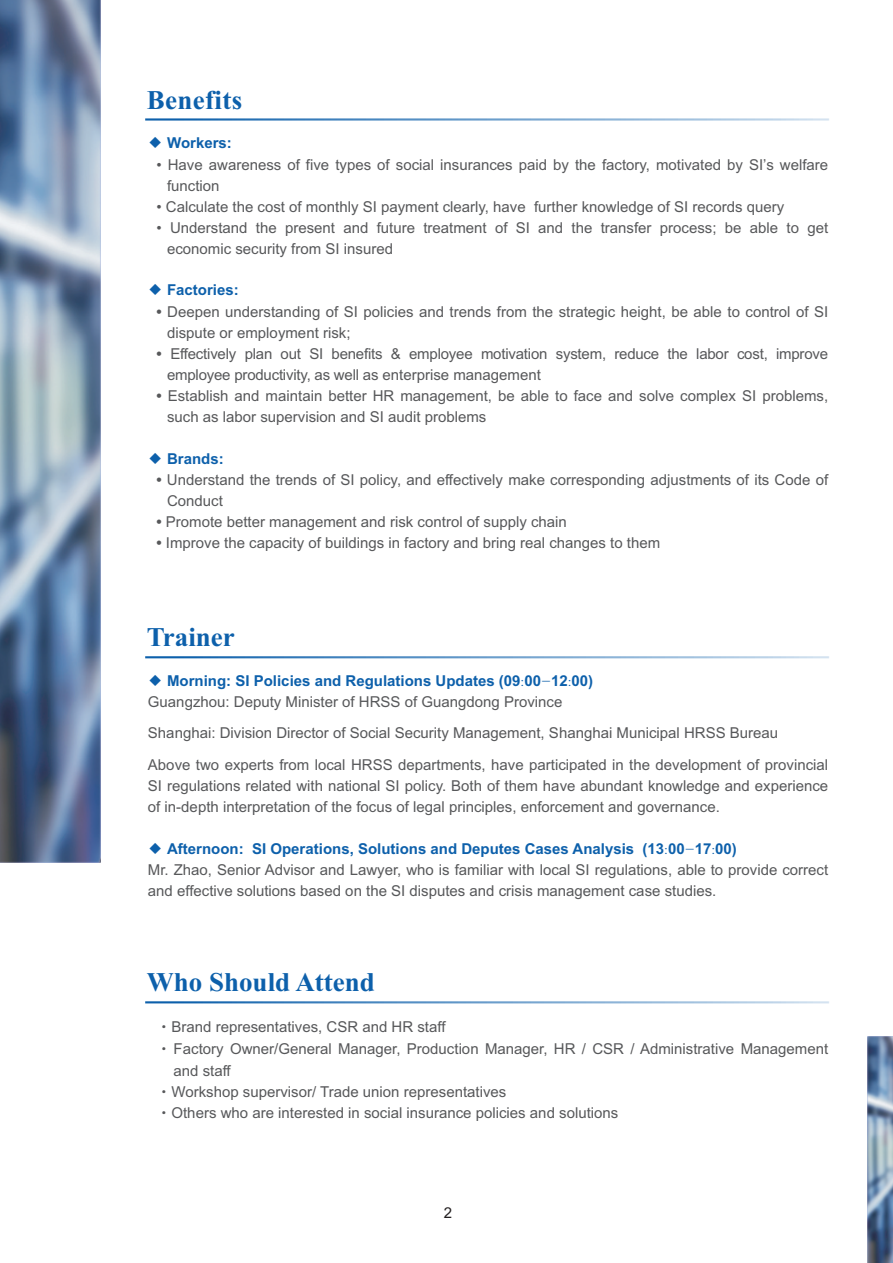
<style>
.page{position:relative;width:893px;height:1263px;background:#fff}
.page>*{position:absolute;margin:0;border:0;box-sizing:border-box;transform-origin:0 0}
.t1{font:700 27px "Times New Roman";color:#0d60ab}
.t2{font:15px/21px "Arial";color:#57585a}
.t3{font:700 15px "Arial";color:#0d60ab}
.t4{font:15px "Arial";color:#231f20}
.s1{font-family:"FZXH1 K GBK1 0";font-weight:400}
.s2{font-weight:700}
.s3{font-family:"FZBSK GBK1 0";font-weight:400}
.s4{font-family:"FZXH1 K GBK1 0"}
</style>
<div class="page">
<img style="left:0;top:0;width:101px;height:863px">
<hr style="left:145px;top:118px;width:684px;height:3px;background:#0d60ab">
<hr style="left:145px;top:656px;width:684px;height:2px;background:#0d60ab">
<hr style="left:145px;top:1001px;width:684px;height:2px;background:#0d60ab">
<img style="left:868px;top:1036px;width:25px;height:227px">
<h1 class="t1" style="left:147px;top:90px;width:97px">Benefits</h1>
<p class="t3" style="left:148px;top:137px;width:85px"><span class="s1">◆</span> Workers:</p>
<p class="t2" style="left:167px;top:155px;width:663px;text-indent:-11px">• Have awareness of five types of social insurances paid by the factory, motivated by SI’s welfare function</p>
<p class="t2" style="left:156px;top:197px;width:371px">• Calculate the cost of monthly SI payment clearly, have</p>
<p class="t2" style="left:534px;top:197px;width:252px">further knowledge of SI records query</p>
<p class="t2" style="left:167px;top:218px;width:663px;text-indent:-11px">• Understand the present and future treatment of SI and the transfer process; be able to get economic security from SI insured</p>
<p class="t3" style="left:148px;top:284px;width:92px"><span class="s1">◆</span> Factories:</p>
<p class="t2" style="left:167px;top:303px;width:663px;text-indent:-11px"><span class="s2">•</span> Deepen understanding of SI policies and trends from the strategic height, be able to control of SI dispute or employment risk;</p>
<p class="t2" style="left:167px;top:344px;width:663px;text-indent:-11px"><span class="s2">•</span> Effectively plan out SI benefits &amp; employee motivation system, reduce the labor cost, improve employee productivity, as well as enterprise management</p>
<p class="t2" style="left:167px;top:386px;width:663px;text-indent:-11px"><span class="s2">•</span> Establish and maintain better HR management, be able to face and solve complex SI problems, such as labor supervision and SI audit problems</p>
<p class="t3" style="left:148px;top:453px;width:77px"><span class="s1">◆</span> Brands:</p>
<p class="t2" style="left:167px;top:471px;width:663px;text-indent:-11px"><span class="s2">•</span> Understand the trends of SI policy, and effectively make corresponding adjustments of its Code of<br>Conduct</p>
<p class="t2" style="left:156px;top:513px;width:412px"><span class="s2">•</span> Promote better management and risk control of supply chain</p>
<p class="t2" style="left:156px;top:534px;width:505px"><span class="s2">•</span> Improve the capacity of buildings in factory and bring real changes to them</p>
<h1 class="t1" style="left:147px;top:628px;width:89px">Trainer</h1>
<p class="t3" style="left:148px;top:675px;width:447px"><span class="s3">◆</span> Morning: SI Policies and Regulations Updates (09<span class="s3">:</span>00<span class="s3">-</span>12<span class="s3">:</span>00)</p>
<p class="t2" style="left:148px;top:687px;width:682px;line-height:31.3px">Guangzhou: Deputy Minister of HRSS of Guangdong Province<br>Shanghai: Division Director of Social Security Management, Shanghai Municipal HRSS Bureau<br>Above two experts from local HRSS departments, have participated in the development of provincial</p>
<p class="t2" style="left:148px;top:776px;width:682px">SI regulations related with national SI policy. Both of them have abundant knowledge and experience of in-depth interpretation of the focus of legal principles, enforcement and governance.</p>
<p class="t3" style="left:148px;top:843px;width:590px"><span class="s3">◆</span> Afternoon: SI Operations, Solutions and Deputes Cases Analysis (13<span class="s3">:</span>00<span class="s3">-</span>17<span class="s3">:</span>00)</p>
<p class="t2" style="left:148px;top:860px;width:682px">Mr. Zhao, Senior Advisor and Lawyer, who is familiar with local SI regulations, able to provide correct and effective solutions based on the SI disputes and crisis management case studies.</p>
<h1 class="t1" style="left:147px;top:973px;width:230px">Who Should Attend</h1>
<p class="t2" style="left:156px;top:1018px;width:291px"><span class="s4">·</span>Brand representatives, CSR and HR staff</p>
<p class="t2" style="left:156px;top:1039px;width:673px"><span class="s4">·</span>Factory Owner/General Manager, Production Manager, HR / CSR / Administrative Management</p>
<p class="t2" style="left:173px;top:1061px;width:59px">and staff</p>
<p class="t2" style="left:156px;top:1082px;width:351px"><span class="s4">·</span>Workshop supervisor/ Trade union representatives</p>
<p class="t2" style="left:156px;top:1104px;width:463px"><span class="s4">·</span>Others who are interested in social insurance policies and solutions</p>
<p class="t4" style="left:444px;top:1206px;width:10px">2</p>
</div>
